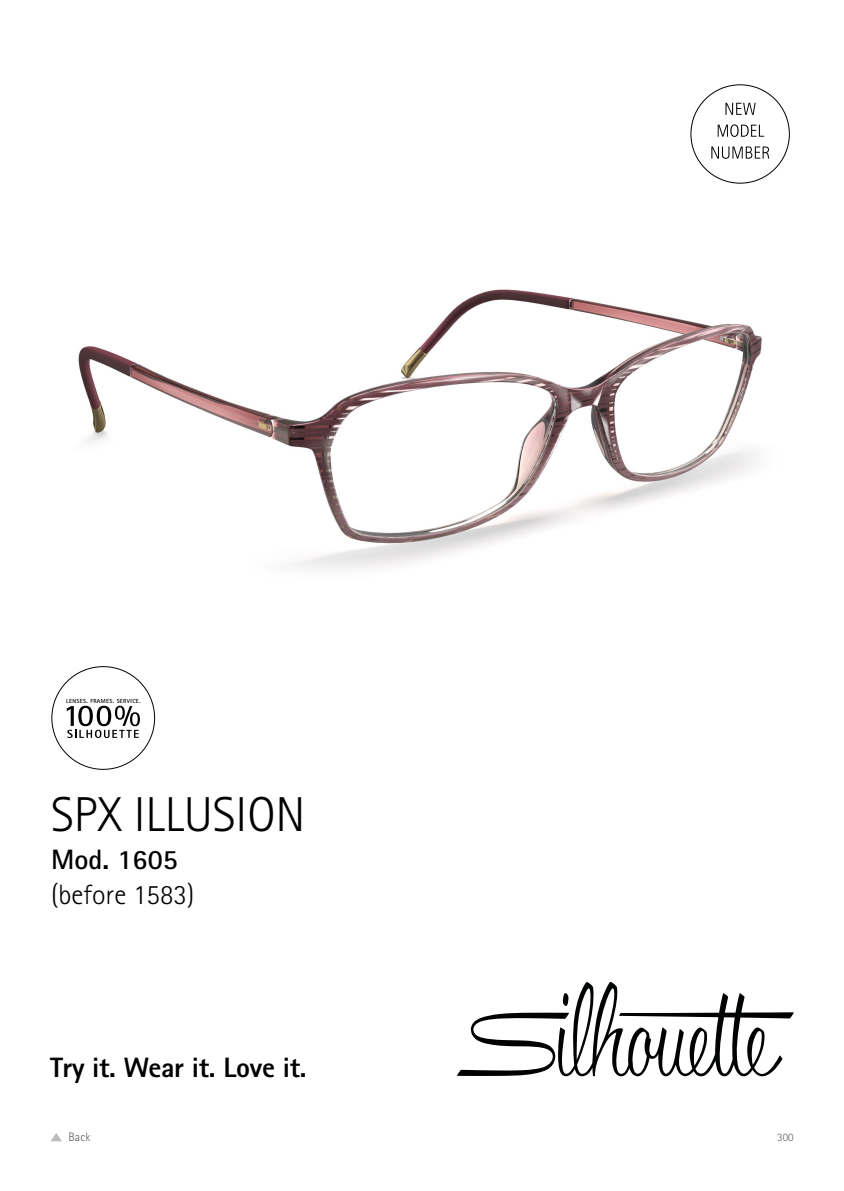
<style>
.page{position:relative;width:844px;height:1191px;background:#fff}
.page>*{position:absolute;margin:0;border:0;box-sizing:border-box;transform-origin:0 0}
.t1{font:300 49px "Rotis Sans Serif Pro";color:#000}
.t2{font:800 28px "Rotis Sans Serif Pro";letter-spacing:-.01em;color:#000}
.t3{font:300 28px "Rotis Sans Serif Pro";color:#000}
.t4{font:700 28px "Rotis Sans Serif Pro";color:#000}
.t5{font:300 12.25px "Rotis Sans Serif Pro";color:#5c5c57}
.t6{font:300 11.38px "Rotis Sans Serif Pro";color:#5c5c57}
.t7{font:700 5.95px "Rotis Sans Serif Pro";letter-spacing:.06em;color:#000}
</style>
<div class="page">
<svg style="left:51px;top:1133px;width:11px;height:8px"></svg>
<img style="left:78px;top:131px;width:712px;height:589px">
<svg style="left:711px;top:146px;width:58px;height:13px"></svg>
<svg style="left:717px;top:124px;width:47px;height:13px"></svg>
<svg style="left:725px;top:103px;width:30px;height:12px"></svg>
<svg style="left:51px;top:666px;width:104px;height:104px"></svg>
<svg style="left:457px;top:982px;width:336px;height:94px"></svg>
<p class="t7" style="left:66px;top:697px;width:76px">LENSES. FRAMES. SERVICE.</p>
<h1 class="t1" style="left:51px;top:786px;width:256px">SPX ILLUSION</h1>
<h2 class="t4" style="left:51px;top:842px;width:128px">Mod. 1605</h2>
<h2 class="t3" style="left:51px;top:879px;width:145px">(before 1583)</h2>
<h2 class="t2" style="left:50px;top:1049px;width:258px">Try it. Wear it. Love it.</h2>
<h3 class="t5" style="left:68px;top:1130px;width:23px">Back</h3>
<h3 class="t6" style="left:777px;top:1131px;width:18px">300</h3>
</div>
